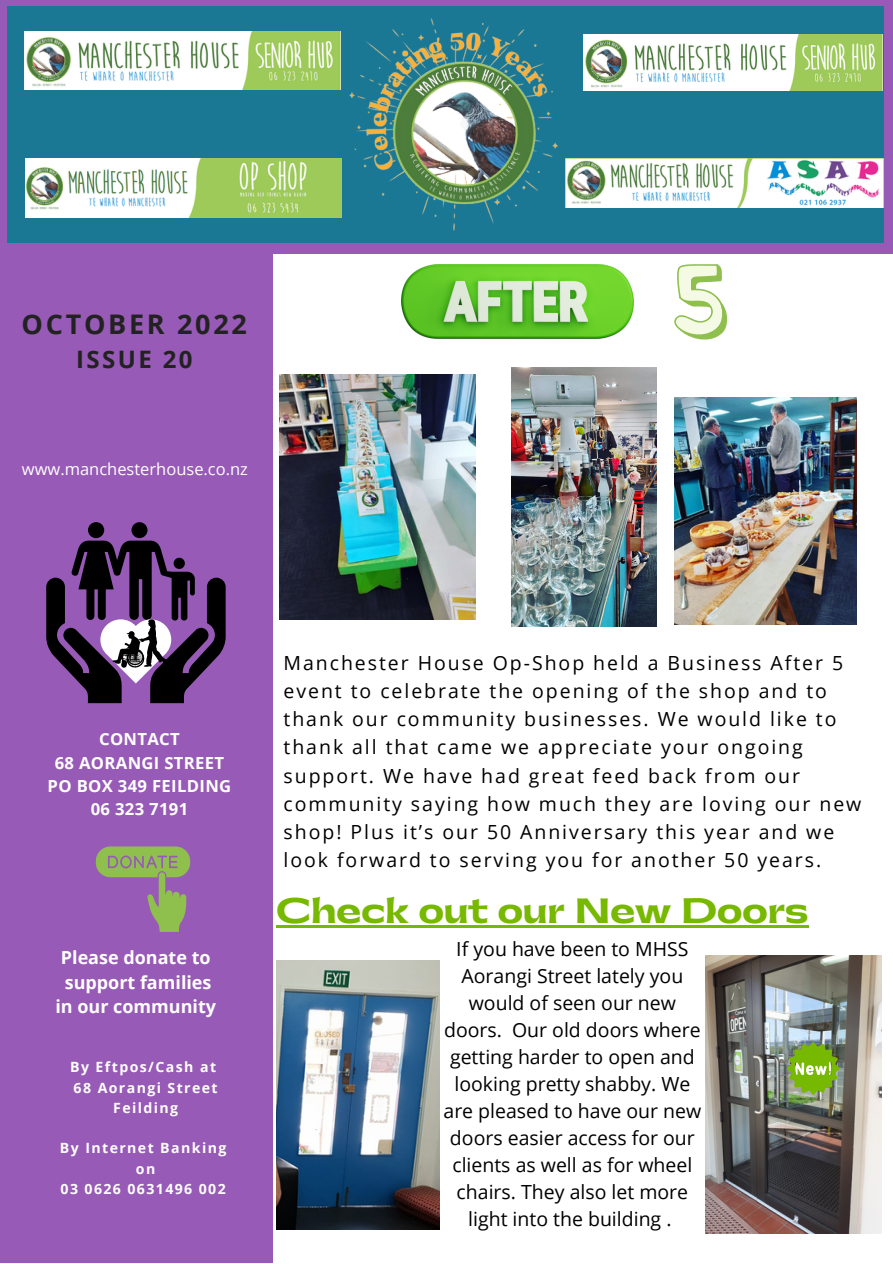
<style>
.page{position:relative;width:893px;height:1264px;background:#fff}
.page>*{position:absolute;margin:0;border:0;box-sizing:border-box;transform-origin:0 0}
.t1{font:800 33px "Gatwick";color:#77b800}
.t2{font:700 27px "Open Sans";letter-spacing:.1em;color:#222}
.t3{font:700 24px "Open Sans";letter-spacing:.1em;color:#222}
.t4{font:19.5px/28px "Open Sans";letter-spacing:.1em;color:#000}
.t5{font:19.5px/27px "Open Sans";color:#000;text-align:center}
.t6{font:700 18px/24.8px "Open Sans";color:#fff;text-align:center}
.t7{font:700 16.65px/23.4px "Open Sans";letter-spacing:.02em;color:#fff;text-align:center}
.t8{font:16.5px "Open Sans";color:#fff}
.t9{font:700 14.1px/20.2px "Open Sans";letter-spacing:.1em;color:#fff;text-align:center}
</style>
<div class="page">
<div style="left:0;top:0;width:272px;height:1262px;background:#975ab6"></div>
<div style="left:0;top:0;width:892px;height:253px;background:#975ab6"></div>
<div style="left:8px;top:7px;width:875px;height:236px;background:#1b7895"></div>
<img style="left:26px;top:159px;width:314px;height:58px">
<svg style="left:96px;top:846px;width:94px;height:85px"></svg>
<div style="left:131px;top:522px;width:16px;height:16px;background:#000;border-radius:50%"></div>
<div style="left:88px;top:522px;width:16px;height:16px;background:#000;border-radius:50%"></div>
<svg style="left:46px;top:540px;width:180px;height:163px"></svg>
<img style="left:705px;top:955px;width:176px;height:278px">
<svg style="left:786px;top:1042px;width:53px;height:52px;background:#84ad3e"></svg>
<img style="left:276px;top:960px;width:163px;height:269px">
<img style="left:340px;top:18px;width:236px;height:213px">
<img style="left:584px;top:35px;width:297px;height:55px">
<img style="left:25px;top:31px;width:316px;height:59px">
<img style="left:565px;top:159px;width:318px;height:48px">
<img style="left:280px;top:375px;width:195px;height:245px">
<img style="left:674px;top:397px;width:182px;height:227px">
<img style="left:511px;top:368px;width:145px;height:258px">
<img style="left:401px;top:264px;width:233px;height:74px">
<svg style="left:674px;top:264px;width:53px;height:75px"></svg>
<hr style="left:276px;top:925px;width:532px;height:2px;background:#77b800">
<h2 class="t2" style="left:22px;top:305px;width:227px">OCTOBER 2022</h2>
<p class="t3" style="left:76px;top:342px;width:118px">ISSUE 20</p>
<p class="t8" style="left:22px;top:458px;width:227px">www.manchesterhouse.co.nz</p>
<p class="t7" style="left:48px;top:727px;width:185px">CONTACT<br>68 AORANGI STREET<br>PO BOX 349 FEILDING<br>06 323 7191</p>
<p class="t6" style="left:55px;top:944px;width:162px">Please donate to support families in our community</p>
<p class="t9" style="left:70px;top:1056px;width:149px">By Eftpos/Cash at<br>68 Aorangi Street<br>Feilding</p>
<p class="t9" style="left:60px;top:1137px;width:168px">By Internet Banking on<br>03 0626 0631496 002</p>
<p class="t4" style="left:283px;top:648px;width:579px">Manchester House Op-Shop held a Business After 5 event to celebrate the opening of the shop and to thank our community businesses. We would like to thank all that came we appreciate your ongoing support. We have had great feed back from our community saying how much they are loving our new shop! Plus it’s our 50 Anniversary this year and we look forward to serving you for another 50 years.</p>
<h1 class="t1" style="left:276px;top:894px;width:533px">Check out our New Doors</h1>
<p class="t5" style="left:443px;top:934px;width:259px">If you have been to MHSS<br>Aorangi Street lately you would of seen our new doors. Our old doors where getting harder to open and looking pretty shabby. We are pleased to have our new doors easier access for our clients as well as for wheel chairs. They also let more light into the building .</p>
</div>
